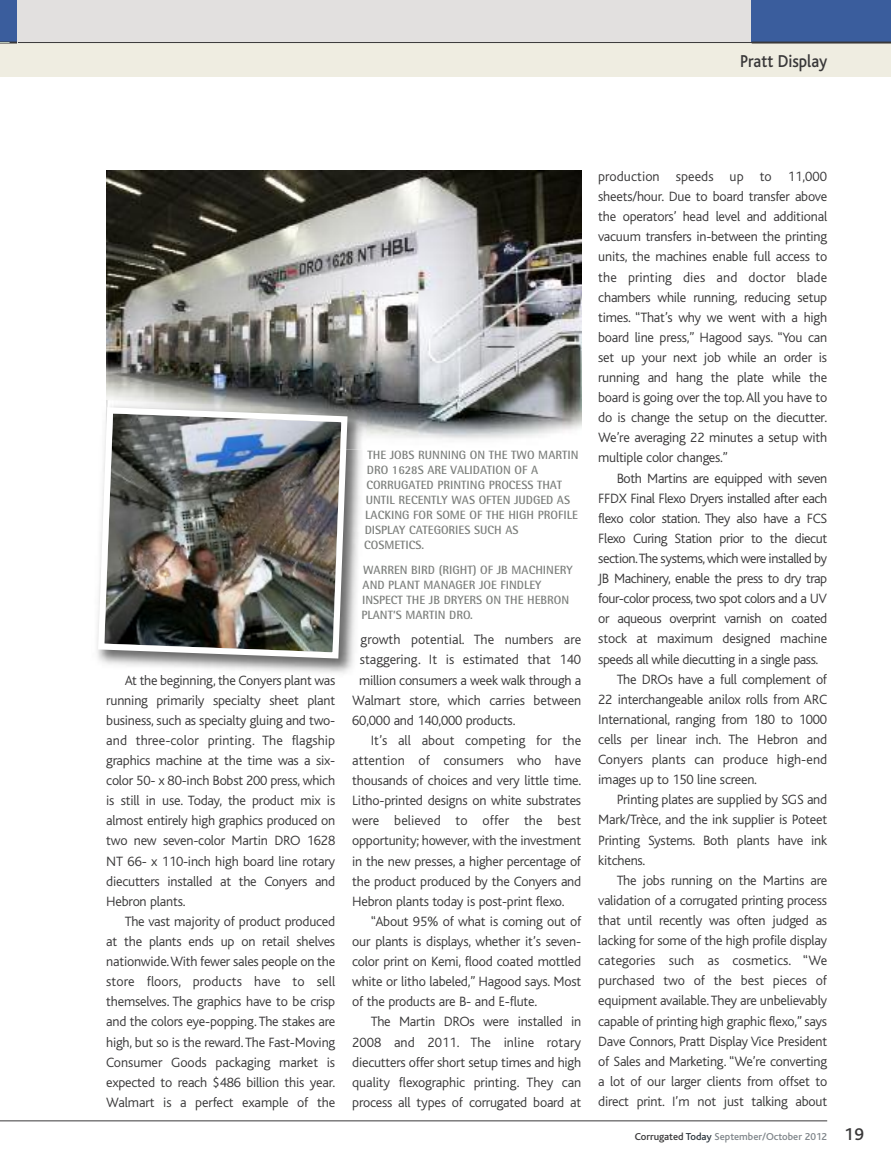
<style>
.page{position:relative;width:891px;height:1175px;background:#fff}
.page>*{position:absolute;margin:0;border:0;box-sizing:border-box;transform-origin:0 0}
.t1{font:500 18px "Bliss";color:#393839;scale:.9 1}
.t2{font:300 14.1px/20.1px "Bliss";letter-spacing:-.015em;color:#393839;text-align:justify}
.t3{font:300 14.1px "Bliss";letter-spacing:.005em;color:#393839}
.t4{font:700 12px/15px "Rotis Semi Sans";color:#7d807d}
.t5{font:500 10.5px "Bliss";color:#7f858a}
.s1{color:#393839}
.s2{color:#2a343c}
.s3{font-size:17.85px;color:#393839}
</style>
<div class="page">
<div style="left:0;top:0;width:891px;height:77px;background:#efede1"></div>
<div style="left:0;top:0;width:891px;height:43px;background:#e2e0df"></div>
<div style="left:752px;top:0;width:139px;height:43px;background:#3a5d9d"></div>
<hr style="left:0;top:42px;width:891px;height:1px;background:#393839">
<hr style="left:0;top:1120px;width:827px;height:1px;background:#393839">
<div style="left:0;top:0;width:17px;height:43px;background:#3a5d9d"></div>
<svg style="left:0;top:42px;width:17px;height:1px"></svg>
<img style="left:106px;top:170px;width:475px;height:269px">
<img style="left:101px;top:449px;width:261px;height:225px">
<img style="left:106px;top:400px;width:262px;height:49px">
<img style="left:97px;top:404px;width:254px;height:257px">
<p class="t1" style="left:740px;top:55px;width:98px">Pratt Display</p>
<p class="t2" style="left:106px;top:671px;width:230px;text-indent:18px">At the beginning, the Conyers plant was running primarily specialty sheet plant business, such as specialty gluing and two&shy;and three-color printing. The flagship graphics machine at the time was a six&shy;color 50- x 80-inch Bobst 200 press, which is still in use. Today, the product mix is almost entirely high graphics produced on two new seven-color Martin DRO 1628<br>NT 66- x 110-inch high board line rotary diecutters installed at the Conyers and Hebron plants.</p>
<p class="t2" style="left:106px;top:912px;width:230px;text-indent:18px">The vast majority of product produced at the plants ends up on retail shelves nationwide.With fewer sales people on the store floors, products have to sell themselves. The graphics have to be crisp and the colors eye-popping. The stakes are high, but so is the reward.The Fast-Moving Consumer Goods packaging market is expected to reach $486 billion this year.<br>Walmart is a perfect example of the</p>
<p class="t4" style="left:364px;top:449px;width:216px">THE JOBS RUNNING ON THE TWO MARTIN<br>DRO 1628S ARE VALIDATION OF A<br>CORRUGATED PRINTING PROCESS THAT<br>UNTIL RECENTLY WAS OFTEN JUDGED AS<br>LACKING FOR SOME OF THE HIGH PROFILE<br>DISPLAY CATEGORIES SUCH AS<br>COSMETICS.</p>
<p class="t4" style="left:361px;top:563px;width:213px">WARREN BIRD (RIGHT) OF JB MACHINERY<br>AND PLANT MANAGER JOE FINDLEY<br>INSPECT THE JB DRYERS ON THE HEBRON<br>PLANT’S MARTIN DRO.</p>
<p class="t3" style="left:361px;top:635px;width:222px">growth potential. The numbers are</p>
<p class="t2" style="left:360px;top:651px;width:223px">staggering. It is estimated that 140</p>
<p class="t2" style="left:359px;top:671px;width:224px">million consumers a week walk through a</p>
<p class="t2" style="left:352px;top:691px;width:230px">Walmart store, which carries between</p>
<p class="t2" style="left:352px;top:711px;width:165px">60,000 and 140,000 products.</p>
<p class="t3" style="left:371px;top:735px;width:212px">It’s all about competing for the</p>
<p class="t3" style="left:352px;top:755px;width:230px">attention of consumers who have</p>
<p class="t2" style="left:352px;top:772px;width:230px">thousands of choices and very little time.</p>
<p class="t2" style="left:352px;top:792px;width:230px">Litho-printed designs on white substrates</p>
<p class="t3" style="left:352px;top:816px;width:230px">were believed to offer the best</p>
<p class="t2" style="left:352px;top:832px;width:230px">opportunity; however, with the investment</p>
<p class="t2" style="left:352px;top:852px;width:230px">in the new presses, a higher percentage of</p>
<p class="t2" style="left:352px;top:872px;width:230px">the product produced by the Conyers and</p>
<p class="t2" style="left:352px;top:892px;width:214px">Hebron plants today is post-print flexo.</p>
<p class="t2" style="left:371px;top:912px;width:212px">“About 95% of what is coming out of</p>
<p class="t2" style="left:352px;top:932px;width:230px">our plants is displays, whether it’s seven-</p>
<p class="t2" style="left:352px;top:952px;width:230px">color print on Kemi, flood coated mottled</p>
<p class="t2" style="left:352px;top:973px;width:230px">white or litho labeled,” Hagood says. Most</p>
<p class="t2" style="left:352px;top:993px;width:186px">of the products are B- and E-flute.</p>
<p class="t2" style="left:371px;top:1013px;width:212px">The Martin DROs were installed in</p>
<p class="t3" style="left:352px;top:1037px;width:230px">2008 and 2011. The inline rotary</p>
<p class="t2" style="left:352px;top:1053px;width:230px">diecutters offer short setup times and high</p>
<p class="t2" style="left:352px;top:1073px;width:230px">quality flexographic printing. They can</p>
<p class="t2" style="left:352px;top:1093px;width:230px">process all types of corrugated board at</p>
<p class="t2" style="left:598px;top:168px;width:230px">production speeds up to 11,000 sheets/hour. Due to board transfer above the operators’ head level and additional vacuum transfers in-between the printing units, the machines enable full access to the printing dies and doctor blade chambers while running, reducing setup times. “That’s why we went with a high board line press,” Hagood says. “You can set up your next job while an order is running and hang the plate while the board is going over the top.All you have to do is change the setup on the diecutter.<br>We’re averaging 22 minutes a setup with multiple color changes.”</p>
<p class="t2" style="left:617px;top:469px;width:212px">Both Martins are equipped with seven</p>
<p class="t2" style="left:598px;top:489px;width:230px">FFDX Final Flexo Dryers installed after each</p>
<p class="t2" style="left:598px;top:509px;width:230px">flexo color station. They also have a FCS</p>
<p class="t2" style="left:598px;top:529px;width:230px">Flexo Curing Station prior to the diecut</p>
<p class="t2" style="left:598px;top:549px;width:230px">section.The systems,which were installed by</p>
<p class="t2" style="left:598px;top:570px;width:230px">JB Machinery, enable the press to dry trap</p>
<p class="t2" style="left:598px;top:590px;width:230px">four-color process, two spot colors and a UV</p>
<p class="t2" style="left:598px;top:610px;width:230px">or aqueous overprint varnish on coated</p>
<p class="t2" style="left:598px;top:630px;width:230px">stock at maximum designed machine</p>
<p class="t2" style="left:598px;top:650px;width:222px">speeds all while diecutting in a single pass.</p>
<p class="t2" style="left:617px;top:670px;width:212px">The DROs have a full complement of</p>
<p class="t2" style="left:598px;top:690px;width:230px">22 interchangeable anilox rolls from ARC</p>
<p class="t2" style="left:598px;top:710px;width:230px">International, ranging from 180 to 1000</p>
<p class="t2" style="left:598px;top:730px;width:230px">cells per linear inch. The Hebron and</p>
<p class="t3" style="left:598px;top:754px;width:230px">Conyers plants can produce high-end</p>
<p class="t2" style="left:598px;top:771px;width:160px">images up to 150 line screen.</p>
<p class="t2" style="left:617px;top:791px;width:212px">Printing plates are supplied by SGS and</p>
<p class="t2" style="left:598px;top:811px;width:230px">Mark/Trèce, and the ink supplier is Poteet</p>
<p class="t2" style="left:598px;top:831px;width:230px">Printing Systems. Both plants have ink</p>
<p class="t2" style="left:598px;top:851px;width:49px">kitchens.</p>
<p class="t2" style="left:617px;top:871px;width:212px">The jobs running on the Martins are</p>
<p class="t2" style="left:598px;top:891px;width:230px">validation of a corrugated printing process</p>
<p class="t2" style="left:598px;top:911px;width:230px">that until recently was often judged as</p>
<p class="t2" style="left:598px;top:931px;width:230px">lacking for some of the high profile display</p>
<p class="t3" style="left:598px;top:955px;width:230px">categories such as cosmetics. “We</p>
<p class="t2" style="left:598px;top:972px;width:230px">purchased two of the best pieces of</p>
<p class="t2" style="left:598px;top:992px;width:230px">equipment available.They are unbelievably</p>
<p class="t2" style="left:598px;top:1012px;width:230px">capable of printing high graphic flexo,” says</p>
<p class="t2" style="left:598px;top:1032px;width:230px">Dave Connors, Pratt Display Vice President</p>
<p class="t2" style="left:598px;top:1052px;width:230px">of Sales and Marketing. “We’re converting</p>
<p class="t2" style="left:598px;top:1072px;width:230px">a lot of our larger clients from offset to</p>
<p class="t2" style="left:598px;top:1092px;width:230px">direct print. I’m not just talking about</p>
<p class="t5" style="left:635px;top:1132px;width:230px"><span class="s1">Corrugated</span> <span class="s2">Today</span> September/October 2012 <span class="s3">19</span></p>
</div>
